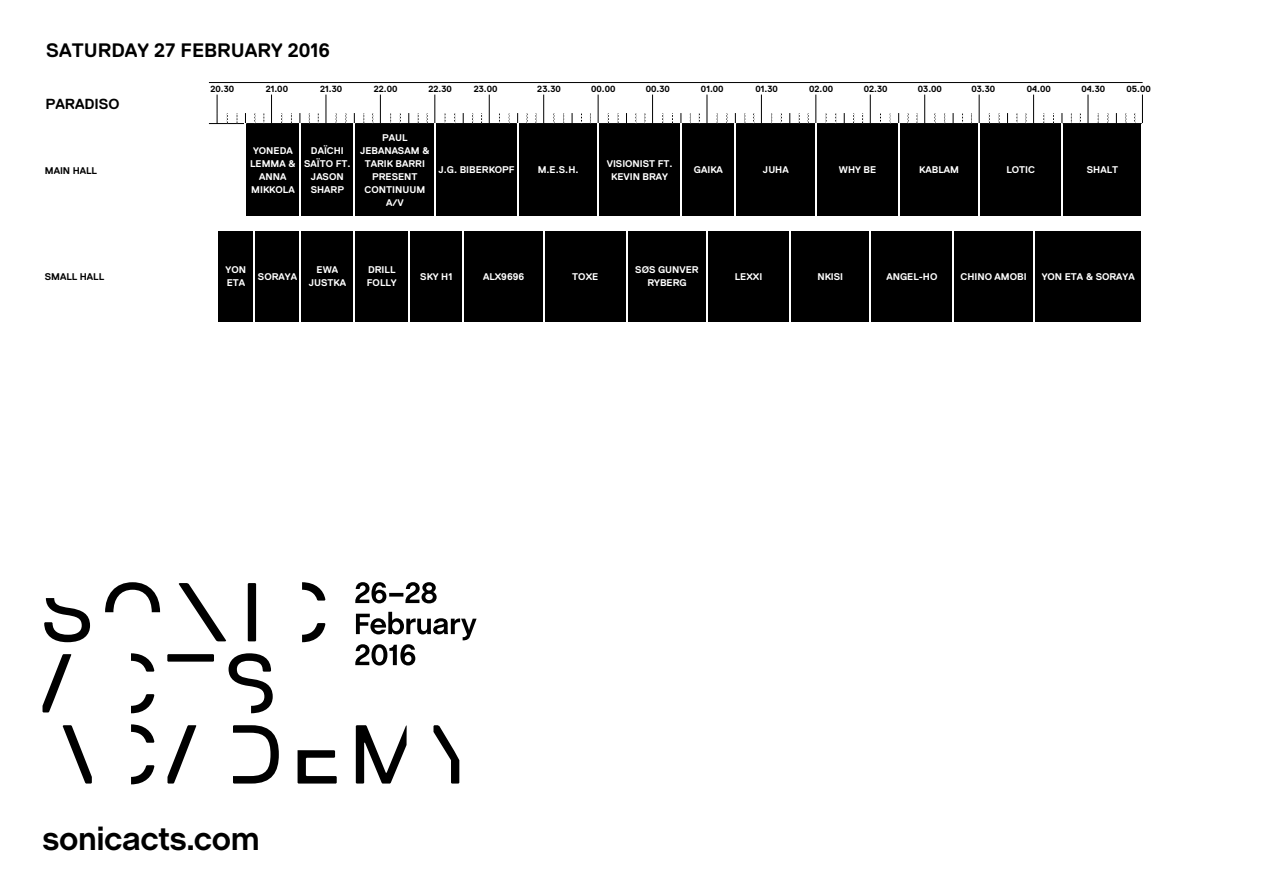
<style>
.page{position:relative;width:1263px;height:893px;background:#fff}
.page>*{position:absolute;margin:0;border:0;box-sizing:border-box;transform-origin:0 0}
.t1{font:700 32.7px "Chalet Book";letter-spacing:-.015em;color:#000}
.t2{font:700 19.5px "Replica";color:#000}
.t3{font:700 14.55px "Replica";color:#000}
.t4{font:700 9.75px/13px "Replica";color:#fff;text-align:center}
.t5{font:700 9.75px "Replica";color:#000}
.t6{font:700 9px "Replica";color:#000}
</style>
<div class="page">
<div style="left:245px;top:124px;width:898px;height:93px;background:#000"></div>
<div style="left:217px;top:230px;width:926px;height:93px;background:#000"></div>
<hr style="left:209px;top:123px;width:36px;height:1px;background:#000">
<hr style="left:246px;top:123px;width:53px;height:1px;background:#000">
<hr style="left:301px;top:123px;width:53px;height:1px;background:#000">
<hr style="left:355px;top:123px;width:79px;height:1px;background:#000">
<svg style="left:434px;top:95px;width:1px;height:28px"></svg>
<hr style="left:436px;top:123px;width:81px;height:1px;background:#000">
<hr style="left:518px;top:123px;width:79px;height:1px;background:#000">
<svg style="left:598px;top:95px;width:1px;height:28px"></svg>
<hr style="left:599px;top:123px;width:81px;height:1px;background:#000">
<hr style="left:682px;top:123px;width:53px;height:1px;background:#000">
<hr style="left:736px;top:123px;width:79px;height:1px;background:#000">
<svg style="left:815px;top:95px;width:1px;height:28px"></svg>
<hr style="left:817px;top:123px;width:81px;height:1px;background:#000">
<hr style="left:899px;top:123px;width:79px;height:1px;background:#000">
<svg style="left:979px;top:95px;width:1px;height:28px"></svg>
<hr style="left:980px;top:123px;width:81px;height:1px;background:#000">
<svg style="left:1142px;top:95px;width:1px;height:28px"></svg>
<svg style="left:217px;top:95px;width:1px;height:28px"></svg>
<hr style="left:299px;top:123px;width:2px;height:95px;background:#fff">
<hr style="left:354px;top:123px;width:1px;height:95px;background:#fff">
<svg style="left:543px;top:95px;width:1px;height:28px"></svg>
<svg style="left:707px;top:95px;width:1px;height:28px"></svg>
<svg style="left:870px;top:95px;width:1px;height:28px"></svg>
<svg style="left:1033px;top:95px;width:1px;height:28px"></svg>
<hr style="left:1142px;top:123px;width:1px;height:95px;background:#fff">
<hr style="left:216px;top:229px;width:2px;height:95px;background:#fff">
<svg style="left:271px;top:95px;width:1px;height:28px"></svg>
<svg style="left:326px;top:95px;width:1px;height:28px"></svg>
<svg style="left:380px;top:95px;width:1px;height:28px"></svg>
<hr style="left:434px;top:123px;width:2px;height:95px;background:#fff">
<svg style="left:489px;top:95px;width:1px;height:28px"></svg>
<hr style="left:543px;top:231px;width:1px;height:93px;background:#fff">
<hr style="left:597px;top:123px;width:2px;height:95px;background:#fff">
<svg style="left:652px;top:95px;width:1px;height:28px"></svg>
<hr style="left:706px;top:231px;width:2px;height:93px;background:#fff">
<svg style="left:761px;top:95px;width:1px;height:28px"></svg>
<hr style="left:815px;top:123px;width:2px;height:95px;background:#fff">
<hr style="left:869px;top:231px;width:2px;height:93px;background:#fff">
<svg style="left:924px;top:95px;width:1px;height:28px"></svg>
<hr style="left:978px;top:123px;width:2px;height:95px;background:#fff">
<hr style="left:1033px;top:231px;width:1px;height:93px;background:#fff">
<svg style="left:1088px;top:95px;width:1px;height:28px"></svg>
<hr style="left:1142px;top:231px;width:1px;height:93px;background:#fff">
<hr style="left:245px;top:123px;width:1px;height:95px;background:#fff">
<hr style="left:254px;top:231px;width:1px;height:93px;background:#fff">
<hr style="left:299px;top:231px;width:2px;height:93px;background:#fff">
<hr style="left:354px;top:231px;width:1px;height:93px;background:#fff">
<hr style="left:408px;top:231px;width:2px;height:93px;background:#fff">
<hr style="left:462px;top:231px;width:2px;height:93px;background:#fff">
<hr style="left:517px;top:123px;width:1px;height:95px;background:#fff">
<hr style="left:626px;top:231px;width:1px;height:93px;background:#fff">
<hr style="left:680px;top:123px;width:2px;height:95px;background:#fff">
<hr style="left:735px;top:123px;width:1px;height:95px;background:#fff">
<hr style="left:789px;top:231px;width:1px;height:93px;background:#fff">
<hr style="left:898px;top:123px;width:1px;height:95px;background:#fff">
<hr style="left:952px;top:231px;width:2px;height:93px;background:#fff">
<hr style="left:1061px;top:123px;width:2px;height:95px;background:#fff">
<hr style="left:209px;top:82px;width:934px;height:1px;background:#000">
<hr style="left:1063px;top:123px;width:79px;height:1px;background:#000">
<hr style="left:246px;top:216px;width:897px;height:2px;background:#fff">
<hr style="left:218px;top:229px;width:925px;height:2px;background:#fff">
<hr style="left:218px;top:322px;width:925px;height:2px;background:#fff">
<svg style="left:63px;top:725px;width:29px;height:58px"></svg>
<svg style="left:131px;top:724px;width:23px;height:60px"></svg>
<svg style="left:233px;top:725px;width:46px;height:58px"></svg>
<svg style="left:298px;top:750px;width:39px;height:33px"></svg>
<svg style="left:356px;top:725px;width:51px;height:58px"></svg>
<svg style="left:433px;top:725px;width:26px;height:58px"></svg>
<svg style="left:43px;top:654px;width:28px;height:58px"></svg>
<svg style="left:131px;top:653px;width:23px;height:60px"></svg>
<svg style="left:167px;top:654px;width:47px;height:8px"></svg>
<svg style="left:229px;top:653px;width:44px;height:60px"></svg>
<svg style="left:44px;top:598px;width:46px;height:44px"></svg>
<svg style="left:105px;top:582px;width:55px;height:30px"></svg>
<svg style="left:179px;top:583px;width:47px;height:58px"></svg>
<svg style="left:248px;top:583px;width:8px;height:58px"></svg>
<svg style="left:302px;top:582px;width:23px;height:60px"></svg>
<svg style="left:167px;top:725px;width:29px;height:58px"></svg>
<svg style="left:355px;top:612px;width:122px;height:53px"></svg>
<svg style="left:355px;top:582px;width:82px;height:21px"></svg>
<h2 class="t2" style="left:46px;top:40px;width:285px">SATURDAY 27 FEBRUARY 2016</h2>
<p class="t6" style="left:210px;top:84px;width:25px">20.30</p>
<p class="t6" style="left:266px;top:84px;width:24px">21.00</p>
<p class="t6" style="left:320px;top:84px;width:24px">21.30</p>
<p class="t6" style="left:374px;top:84px;width:25px">22.00</p>
<p class="t6" style="left:428px;top:84px;width:25px">22.30</p>
<p class="t6" style="left:474px;top:84px;width:25px">23.00</p>
<p class="t6" style="left:537px;top:84px;width:25px">23.30</p>
<p class="t6" style="left:591px;top:84px;width:26px">00.00</p>
<p class="t6" style="left:646px;top:84px;width:26px">00.30</p>
<p class="t6" style="left:701px;top:84px;width:24px">01.00</p>
<p class="t6" style="left:756px;top:84px;width:24px">01.30</p>
<p class="t6" style="left:809px;top:84px;width:26px">02.00</p>
<p class="t6" style="left:864px;top:84px;width:25px">02.30</p>
<p class="t6" style="left:918px;top:84px;width:26px">03.00</p>
<p class="t6" style="left:971px;top:84px;width:25px">03.30</p>
<p class="t6" style="left:1027px;top:84px;width:26px">04.00</p>
<p class="t6" style="left:1081px;top:84px;width:25px">04.30</p>
<p class="t6" style="left:1126px;top:84px;width:26px">05.00</p>
<h3 class="t3" style="left:45px;top:96px;width:76px">PARADISO</h3>
<p class="t5" style="left:45px;top:165px;width:54px">MAIN HALL</p>
<p class="t4" style="left:250px;top:144px;width:47px">YONEDA<br>LEMMA &amp;<br>ANNA<br>MIKKOLA</p>
<p class="t4" style="left:304px;top:144px;width:48px">DAÏCHI<br>SAÏTO FT.<br>JASON<br>SHARP</p>
<p class="t4" style="left:360px;top:131px;width:71px">PAUL<br>JEBANASAM &amp;<br>TARIK BARRI<br>PRESENT<br>CONTINUUM<br>A/V</p>
<p class="t4" style="left:438px;top:163px;width:78px">J.G. BIBERKOPF</p>
<p class="t4" style="left:538px;top:163px;width:42px">M.E.S.H.</p>
<p class="t4" style="left:607px;top:157px;width:67px">VISIONIST FT.<br>KEVIN BRAY</p>
<p class="t4" style="left:694px;top:163px;width:30px">GAIKA</p>
<p class="t4" style="left:763px;top:163px;width:27px">JUHA</p>
<p class="t4" style="left:839px;top:163px;width:39px">WHY BE</p>
<p class="t4" style="left:919px;top:163px;width:41px">KABLAM</p>
<p class="t4" style="left:1006px;top:163px;width:30px">LOTIC</p>
<p class="t4" style="left:1087px;top:163px;width:33px">SHALT</p>
<p class="t4" style="left:635px;top:263px;width:65px">SØS GUNVER<br>RYBERG</p>
<p class="t4" style="left:735px;top:270px;width:29px">LEXXI</p>
<p class="t4" style="left:817px;top:270px;width:27px">NKISI</p>
<p class="t4" style="left:886px;top:270px;width:53px">ANGEL-HO</p>
<p class="t4" style="left:960px;top:270px;width:68px">CHINO AMOBI</p>
<p class="t4" style="left:226px;top:263px;width:22px;text-align:left">YON<br>ETA</p>
<p class="t4" style="left:258px;top:270px;width:41px">SORAYA</p>
<p class="t4" style="left:309px;top:263px;width:39px">EWA<br>JUSTKA</p>
<p class="t4" style="left:367px;top:263px;width:31px;text-align:left">DRILL<br>FOLLY</p>
<p class="t4" style="left:420px;top:270px;width:34px">SKY H1</p>
<p class="t4" style="left:483px;top:270px;width:43px">ALX9696</p>
<p class="t5" style="left:45px;top:271px;width:61px">SMALL HALL</p>
<p class="t4" style="left:572px;top:270px;width:28px">TOXE</p>
<p class="t4" style="left:1042px;top:270px;width:95px">YON ETA &amp; SORAYA</p>
<h1 class="t1" style="left:43px;top:819px;width:219px">sonicacts.com</h1>
</div>
